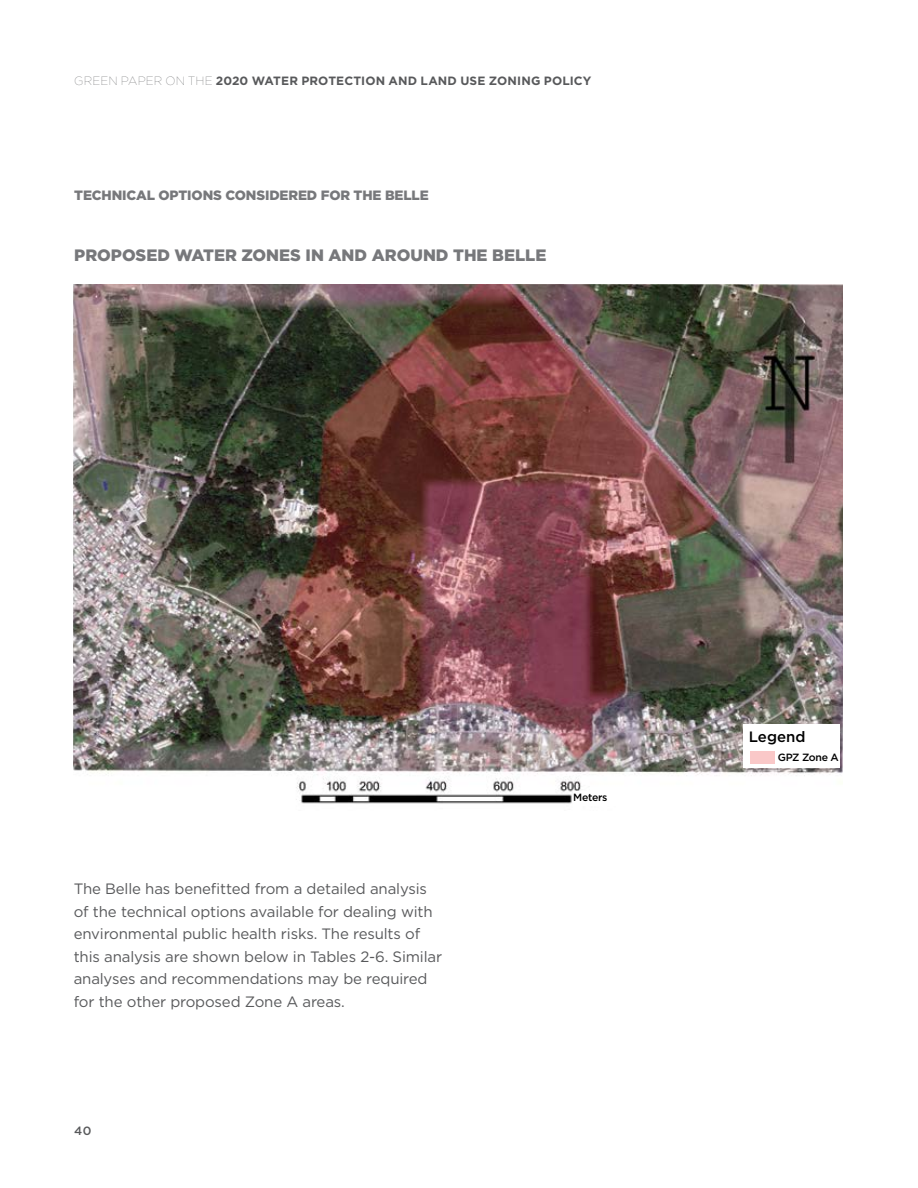
<style>
.page{position:relative;width:918px;height:1188px;background:#fff}
.page>*{position:absolute;margin:0;border:0;box-sizing:border-box;transform-origin:0 0}
.t1{font:900 16.5px "Gotham";color:#77787b}
.t2{font:15px/22.5px "Gotham";letter-spacing:-.01em;color:#58595b}
.t3{font:500 15px "Gotham";color:#000}
.t4{font:900 13.5px "Gotham";letter-spacing:-.01em;color:#77787b}
.t5{font:700 12px "Gotham";letter-spacing:.01em;color:#58595b}
.t6{font:500 12px "Gotham";color:#58595b}
.t7{font:500 10.5px "Gotham";letter-spacing:-.03em;color:#000}
.s1{font-weight:100}
</style>
<div class="page">
<img style="left:73px;top:285px;width:770px;height:519px">
<div style="left:573px;top:791px;width:54px;height:15px;background:#fff"></div>
<div style="left:743px;top:724px;width:97px;height:44px;background:#fff"></div>
<div style="left:750px;top:751px;width:25px;height:13px;background:#fac8c8"></div>
<p class="t5" style="left:74px;top:73px;width:519px"><span class="s1">GREEN PAPER ON THE</span> 2020 WATER PROTECTION AND LAND USE ZONING POLICY</p>
<p class="t4" style="left:74px;top:186px;width:356px">TECHNICAL OPTIONS CONSIDERED FOR THE BELLE</p>
<p class="t1" style="left:74px;top:243px;width:474px">PROPOSED WATER ZONES IN AND AROUND THE BELLE</p>
<p class="t2" style="left:74px;top:877px;width:370px">The Belle has benefitted from a detailed analysis of the technical options available for dealing with environmental public health risks. The results of this analysis are shown below in Tables 2-6. Similar analyses and recommendations may be required for the other proposed Zone A areas.</p>
<p class="t6" style="left:74px;top:1123px;width:19px">40</p>
<p class="t7" style="left:573px;top:791px;width:36px">Meters</p>
<p class="t3" style="left:749px;top:726px;width:58px">Legend</p>
<p class="t7" style="left:778px;top:751px;width:63px">GPZ Zone A</p>
</div>
